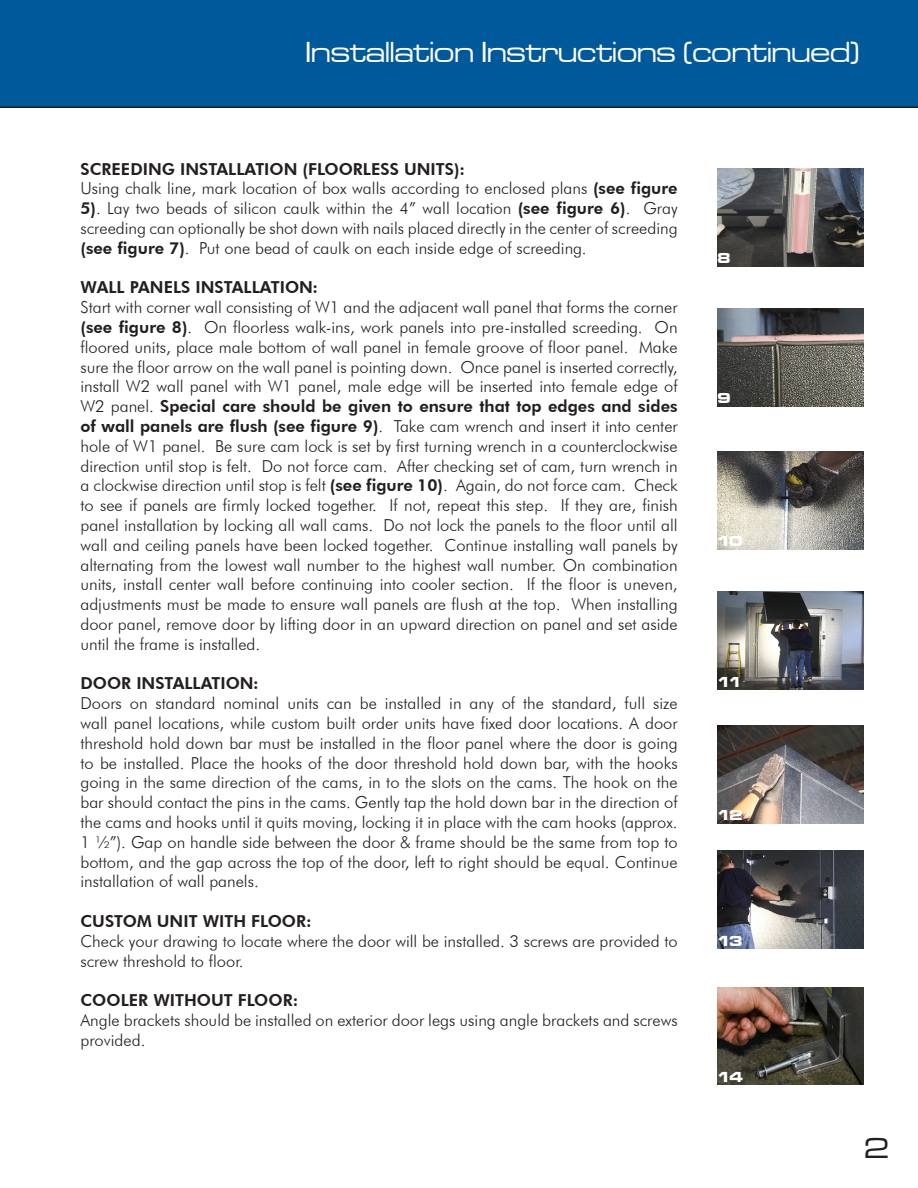
<style>
.page{position:relative;width:918px;height:1188px;background:#fff}
.page>*{position:absolute;margin:0;border:0;box-sizing:border-box;transform-origin:0 0}
.t1{font:30px "Microgramma D Medi Exte";color:#fff}
.t2{font:30px "Microgramma D Medi Exte";color:#231f20}
.t3{font:300 16.5px/19.8px "Futura BT";color:#231f20}
.t4{font:800 16.5px "Futura BT";color:#231f20}
.t5{font:15px "Microgramma D Bold Exte";letter-spacing:-.105em;color:#fff}
.s1{font-weight:800}
</style>
<div class="page">
<img style="left:717px;top:987px;width:147px;height:97px">
<div style="left:0;top:0;width:918px;height:108px;background:#00599b"></div>
<img style="left:717px;top:168px;width:147px;height:98px">
<img style="left:717px;top:309px;width:147px;height:97px">
<img style="left:717px;top:451px;width:147px;height:98px">
<img style="left:717px;top:591px;width:147px;height:99px">
<img style="left:717px;top:725px;width:147px;height:98px">
<img style="left:717px;top:851px;width:147px;height:98px">
<h1 class="t1" style="left:306px;top:33px;width:555px">Installation Instructions (continued)</h1>
<p class="t3" style="left:80px;top:159px;width:599px"><span class="s1">SCREEDING INSTALLATION (FLOORLESS UNITS):<br></span>Using chalk line, mark location of box walls according to enclosed plans <span class="s1">(see figure 5)</span>. Lay two beads of silicon caulk within the 4” wall location <span class="s1">(see figure 6)</span>. Gray screeding can optionally be shot down with nails placed directly in the center of screeding <span class="s1">(see figure 7)</span>. Put one bead of caulk on each inside edge of screeding.</p>
<p class="t4" style="left:80px;top:277px;width:239px">WALL PANELS INSTALLATION:</p>
<p class="t3" style="left:80px;top:297px;width:599px;text-align:justify">Start with corner wall consisting of W1 and the adjacent wall panel that forms the corner <span class="s1">(see figure 8)</span>. On floorless walk-ins, work panels into pre-installed screeding. On floored units, place male bottom of wall panel in female groove of floor panel. Make sure the floor arrow on the wall panel is pointing down. Once panel is inserted correctly, install W2 wall panel with W1 panel, male edge will be inserted into female edge of W2 panel. <span class="s1">Special care should be given to ensure that top edges and sides of wall panels are flush (see figure 9)</span>. Take cam wrench and insert it into center hole of W1 panel. Be sure cam lock is set by first turning wrench in a counterclockwise direction until stop is felt. Do not force cam. After checking set of cam, turn wrench in a clockwise direction until stop is felt <span class="s1">(see figure 10)</span>. Again, do not force cam. Check to see if panels are firmly locked together. If not, repeat this step. If they are, finish panel installation by locking all wall cams. Do not lock the panels to the floor until all wall and ceiling panels have been locked together. Continue installing wall panels by alternating from the lowest wall number to the highest wall number. On combination units, install center wall before continuing into cooler section. If the floor is uneven, adjustments must be made to ensure wall panels are flush at the top. When installing door panel, remove door by lifting door in an upward direction on panel and set aside until the frame is installed.</p>
<p class="t4" style="left:80px;top:673px;width:180px">DOOR INSTALLATION:</p>
<p class="t3" style="left:80px;top:693px;width:599px;text-align:justify">Doors on standard nominal units can be installed in any of the standard, full size wall panel locations, while custom built order units have fixed door locations. A door threshold hold down bar must be installed in the floor panel where the door is going to be installed. Place the hooks of the door threshold hold down bar, with the hooks going in the same direction of the cams, in to the slots on the cams. The hook on the bar should contact the pins in the cams. Gently tap the hold down bar in the direction of the cams and hooks until it quits moving, locking it in place with the cam hooks (approx.<br>1 ½”). Gap on handle side between the door &amp; frame should be the same from top to bottom, and the gap across the top of the door, left to right should be equal. Continue installation of wall panels.</p>
<p class="t4" style="left:80px;top:911px;width:233px">CUSTOM UNIT WITH FLOOR:</p>
<p class="t3" style="left:80px;top:931px;width:599px">Check your drawing to locate where the door will be installed. 3 screws are provided to screw threshold to floor.</p>
<p class="t4" style="left:80px;top:990px;width:219px">COOLER WITHOUT FLOOR:</p>
<p class="t3" style="left:80px;top:1010px;width:599px">Angle brackets should be installed on exterior door legs using angle brackets and screws provided.</p>
<p class="t5" style="left:717px;top:248px;width:15px">8</p>
<p class="t5" style="left:717px;top:388px;width:15px">9</p>
<p class="t5" style="left:717px;top:531px;width:27px">10</p>
<p class="t5" style="left:717px;top:672px;width:27px">11</p>
<p class="t5" style="left:717px;top:805px;width:27px">12</p>
<p class="t5" style="left:717px;top:931px;width:27px">13</p>
<p class="t5" style="left:717px;top:1067px;width:27px">14</p>
<h1 class="t2" style="left:864px;top:1128px;width:26px">2</h1>
</div>
